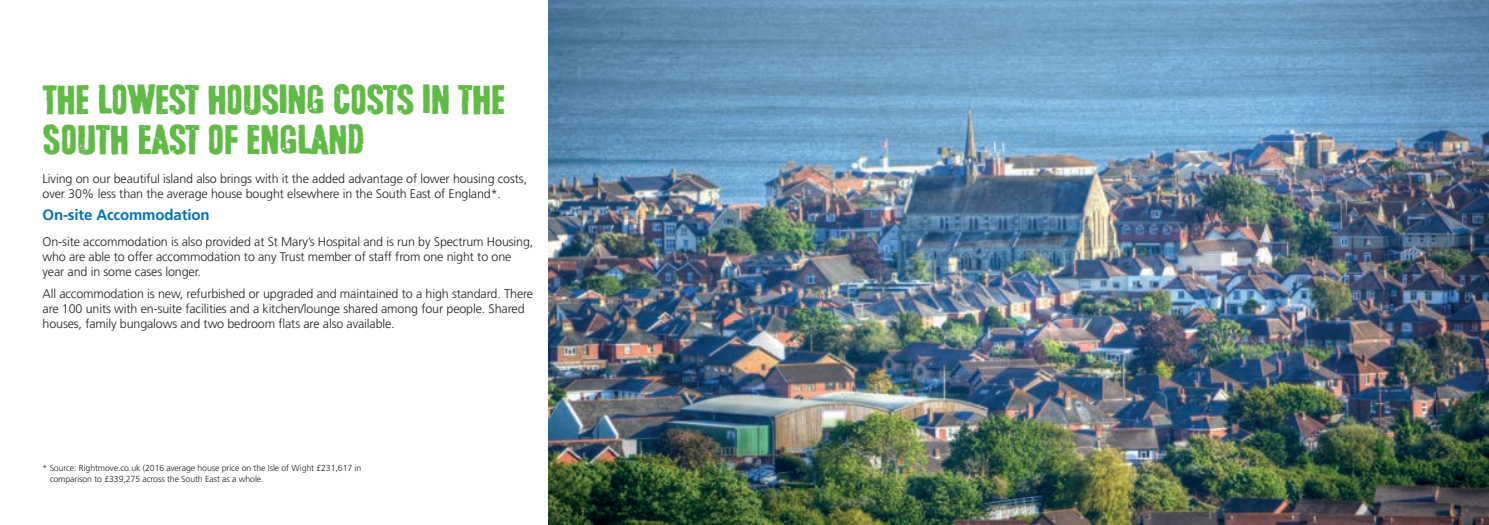
<style>
.page{position:relative;width:1489px;height:525px;background:#fff}
.page>*{position:absolute;margin:0;border:0;box-sizing:border-box;transform-origin:0 0}
.t1{font:41.25px/40px "Safefromharm";letter-spacing:-.04em;color:#60bb46}
.t2{font:700 15px "Frutiger";letter-spacing:-.01em;color:#0072bc}
.t3{font:300 12.5px/15px "Frutiger";letter-spacing:-.01em;color:#231f20}
.t4{font:300 8.75px/11.2px "Frutiger";letter-spacing:-.01em;color:#231f20}
</style>
<div class="page">
<img style="left:548px;top:0;width:940px;height:524px">
<h1 class="t1" style="left:43px;top:80px;width:465px">THE LOWEST HOUSING COSTS IN THE<br>SOUTH EAST OF ENGLAND</h1>
<p class="t3" style="left:43px;top:171px;width:486px">Living on our beautiful island also brings with it the added advantage of lower housing costs, over 30% less than the average house bought elsewhere in the South East of England*.</p>
<p class="t2" style="left:43px;top:206px;width:168px">On-site Accommodation</p>
<p class="t3" style="left:43px;top:234px;width:492px">On-site accommodation is also provided at St Mary’s Hospital and is run by Spectrum Housing, who are able to offer accommodation to any Trust member of staff from one night to one year and in some cases longer.</p>
<p class="t3" style="left:43px;top:286px;width:492px">All accommodation is new, refurbished or upgraded and maintained to a high standard. There are 100 units with en-suite facilities and a kitchen/lounge shared among four people. Shared houses, family bungalows and two bedroom flats are also available.</p>
<p class="t4" style="left:50px;top:462px;width:313px;text-indent:-7px">* Source: Rightmove.co.uk (2016 average house price on the Isle of Wight £231,617 in comparison to £339,275 across the South East as a whole.</p>
</div>
